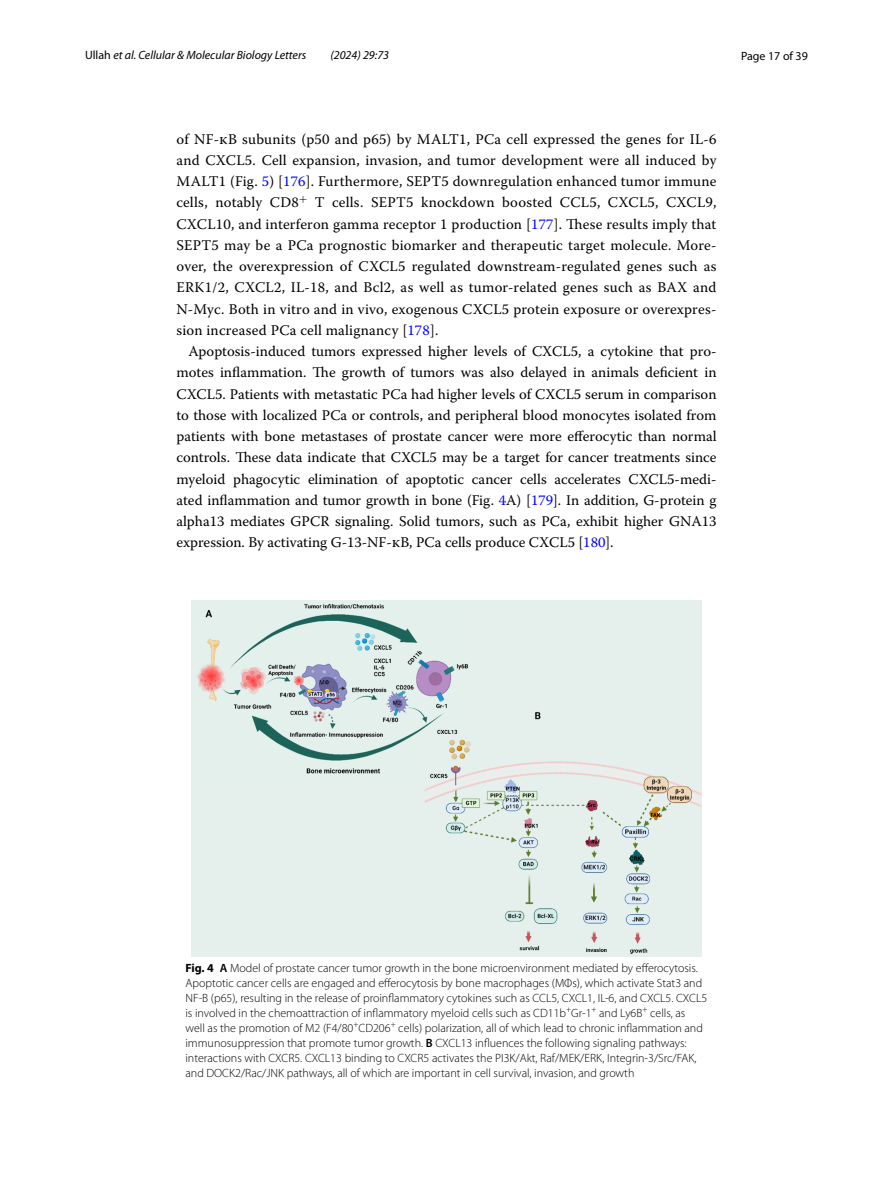
<style>
.page{position:relative;width:893px;height:1187px;background:#fff}
.page>*{position:absolute;margin:0;border:0;box-sizing:border-box;transform-origin:0 0}
.t1{font:14.7px/21.3px "Warnock Pro";letter-spacing:.01em;color:#000;text-align:justify}
.t2{font:300 12px/15px "Myriad Pro";color:#000}
.t3{font:italic 12px "Myriad Pro";color:#000}
.t4{font:12px "Myriad Pro";color:#000}
.s1{font-style:normal}
.s2{color:#00f}
.s3{font-weight:700}
.s4{font-weight:600}
</style>
<div class="page">
<img style="left:192px;top:600px;width:509px;height:356px">
<p class="t3" style="left:85px;top:48px;width:223px"><span class="s1">Ullah</span> et al. Cellular &amp; Molecular Biology Letters</p>
<p class="t3" style="left:330px;top:48px;width:60px">(2024) 29:73</p>
<p class="t4" style="left:741px;top:48px;width:68px">Page 17 of 39</p>
<p class="t1" style="left:176px;top:128px;width:542px">of NF-kB subunits (p50 and p65) by MALT1, PCa cell expressed the genes for IL-6 and CXCL5. Cell expansion, invasion, and tumor development were all induced by MALT1 (Fig. <span class="s2">5</span>) [<span class="s2">176</span>]. Furthermore, SEPT5 downregulation enhanced tumor immune cells, notably CD8<sup>+</sup> T cells. SEPT5 knockdown boosted CCL5, CXCL5, CXCL9, CXCL10, and interferon gamma receptor 1 production [<span class="s2">177</span>]. These results imply that SEPT5 may be a PCa prognostic biomarker and therapeutic target molecule. More&shy;over, the overexpression of CXCL5 regulated downstream-regulated genes such as ERK1/2, CXCL2, IL-18, and Bcl2, as well as tumor-related genes such as BAX and N-Myc. Both in vitro and in vivo, exogenous CXCL5 protein exposure or overexpres&shy;sion increased PCa cell malignancy [<span class="s2">178</span>].</p>
<p class="t1" style="left:176px;top:340px;width:542px;text-indent:12px">Apoptosis-induced tumors expressed higher levels of CXCL5, a cytokine that pro&shy;motes inflammation. The growth of tumors was also delayed in animals deficient in CXCL5. Patients with metastatic PCa had higher levels of CXCL5 serum in comparison to those with localized PCa or controls, and peripheral blood monocytes isolated from patients with bone metastases of prostate cancer were more efferocytic than normal controls. These data indicate that CXCL5 may be a target for cancer treatments since myeloid phagocytic elimination of apoptotic cancer cells accelerates CXCL5-medi&shy;ated inflammation and tumor growth in bone (Fig. <span class="s2">4</span>A) [<span class="s2">179</span>]. In addition, G-protein g alpha13 mediates GPCR signaling. Solid tumors, such as PCa, exhibit higher GNA13 expression. By activating G-13-NF-kB, PCa cells produce CXCL5 [<span class="s2">180</span>].</p>
<p class="t2" style="left:185px;top:960px;width:523px"><span class="s3">Fig. 4</span> <span class="s4">A</span> Model of prostate cancer tumor growth in the bone microenvironment mediated by efferocytosis.<br>Apoptotic cancer cells are engaged and efferocytosis by bone macrophages (MΦs), which activate Stat3 and NF-B (p65), resulting in the release of proinflammatory cytokines such as CCL5, CXCL1, IL-6, and CXCL5. CXCL5 is involved in the chemoattraction of inflammatory myeloid cells such as CD11b<sup>+</sup>Gr-1<sup>+</sup> and Ly6B<sup>+</sup> cells, as well as the promotion of M2 (F4/80<sup>+</sup>CD206<sup>+</sup> cells) polarization, all of which lead to chronic inflammation and immunosuppression that promote tumor growth. <span class="s4">B</span> CXCL13 influences the following signaling pathways: interactions with CXCR5. CXCL13 binding to CXCR5 activates the PI3K/Akt, Raf/MEK/ERK, Integrin-3/Src/FAK, and DOCK2/Rac/JNK pathways, all of which are important in cell survival, invasion, and growth</p>
</div>
